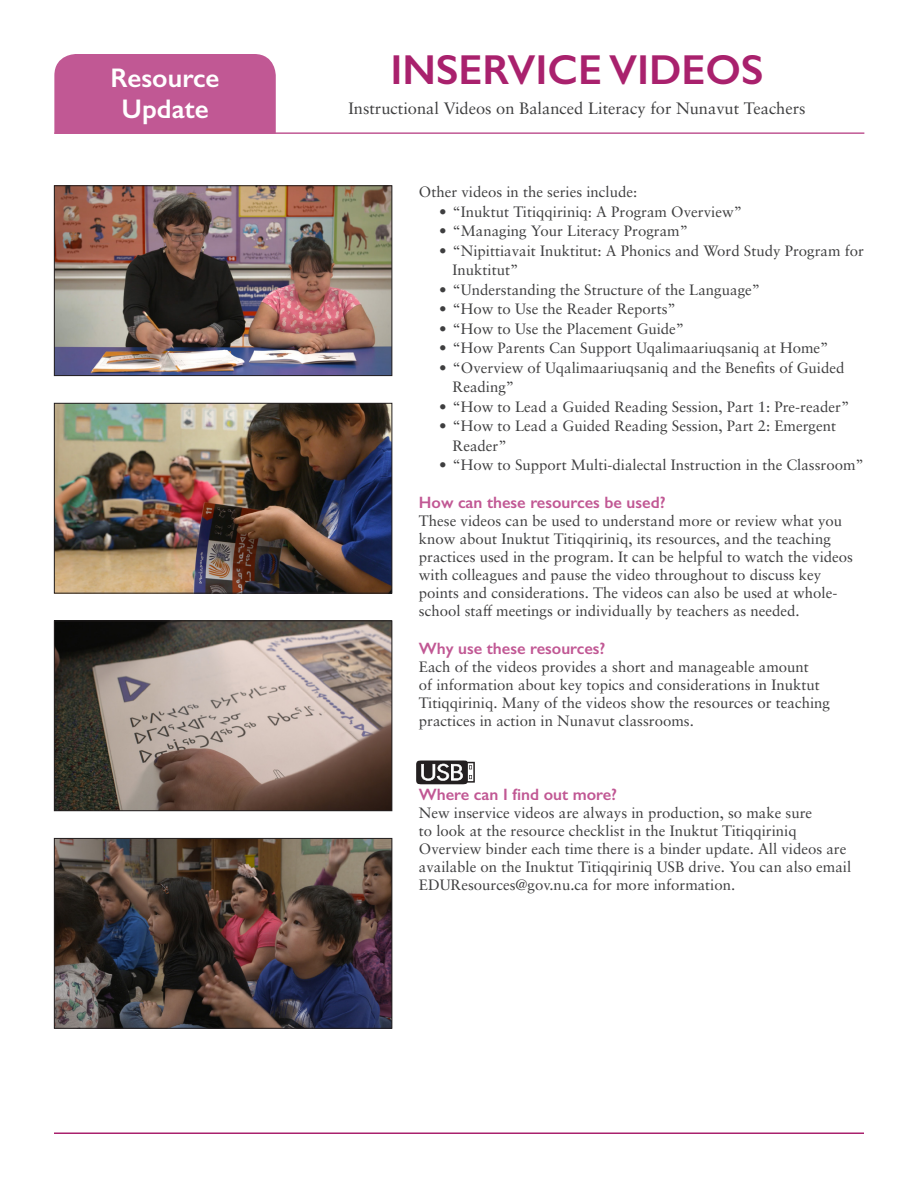
<style>
.page{position:relative;width:918px;height:1188px;background:#fff}
.page>*{position:absolute;margin:0;border:0;box-sizing:border-box;transform-origin:0 0}
.t1{font:600 42px "Gill Sans";color:#a9216d}
.t2{font:600 27px "Gill Sans";color:#fff}
.t3{font:600 16.5px "Gill Sans";color:#c15894}
.t4{font:16.5px "Sabon LT Pro";color:#3e3e3f}
.eng_body_copy{font:15px/18px "Sabon LT Pro";color:#3e3e3f}
</style>
<div class="page">
<hr style="left:54px;top:1132px;width:810px;height:2px;background:#a9216d">
<hr style="left:54px;top:132px;width:810px;height:2px;background:#c15894">
<div style="left:54px;top:54px;width:222px;height:80px;background:#c15894"></div>
<svg style="left:416px;top:760px;width:59px;height:24px"></svg>
<img style="left:56px;top:187px;width:334px;height:187px">
<div style="left:54px;top:185px;width:338px;height:191px;border:1px solid #231f20"></div>
<img style="left:56px;top:405px;width:334px;height:187px">
<div style="left:54px;top:403px;width:338px;height:191px;border:1px solid #231f20"></div>
<img style="left:56px;top:623px;width:334px;height:186px">
<div style="left:54px;top:621px;width:338px;height:190px;border:1px solid #231f20"></div>
<img style="left:56px;top:840px;width:334px;height:187px">
<div style="left:54px;top:838px;width:338px;height:191px;border:1px solid #231f20"></div>
<p class="t2" style="left:111px;top:61px;width:110px">Resource</p>
<p class="t2" style="left:122px;top:93px;width:89px">Update</p>
<p class="t1" style="left:390px;top:45px;width:375px">INSERVICE VIDEOS</p>
<p class="t4" style="left:348px;top:98px;width:459px">Instructional Videos on Balanced Literacy for Nunavut Teachers</p>
<p class="eng_body_copy" style="left:419px;top:183px;width:220px">Other videos in the series include:</p>
<p class="eng_body_copy" style="left:439px;top:202px;width:304px">• “Inuktut Titiqqiriniq: A Program Overview”</p>
<p class="eng_body_copy" style="left:439px;top:222px;width:250px">• “Managing Your Literacy Program”</p>
<p class="eng_body_copy" style="left:453px;top:240px;width:413px;line-height:19.5px;text-indent:-14px">• “Nipittiavait Inuktitut: A Phonics and Word Study Program for<br>Inuktitut”</p>
<p class="eng_body_copy" style="left:439px;top:280px;width:323px">• “Understanding the Structure of the Language”</p>
<p class="eng_body_copy" style="left:439px;top:300px;width:238px">• “How to Use the Reader Reports”</p>
<p class="eng_body_copy" style="left:439px;top:319px;width:247px">• “How to Use the Placement Guide”</p>
<p class="eng_body_copy" style="left:439px;top:339px;width:391px">• “How Parents Can Support Uqalimaariuqsaniq at Home”</p>
<p class="eng_body_copy" style="left:453px;top:357px;width:393px;line-height:19.5px;text-indent:-14px">• “Overview of Uqalimaariuqsaniq and the Benefits of Guided<br>Reading”</p>
<p class="eng_body_copy" style="left:439px;top:397px;width:412px">• “How to Lead a Guided Reading Session, Part 1: Pre-reader”</p>
<p class="eng_body_copy" style="left:453px;top:416px;width:385px;line-height:19.5px;text-indent:-14px">• “How to Lead a Guided Reading Session, Part 2: Emergent<br>Reader”</p>
<p class="eng_body_copy" style="left:439px;top:456px;width:426px">• “How to Support Multi-dialectal Instruction in the Classroom”</p>
<p class="t3" style="left:419px;top:492px;width:248px">How can these resources be used?</p>
<p class="eng_body_copy" style="left:419px;top:511px;width:436px">These videos can be used to understand more or review what you know about Inuktut Titiqqiriniq, its resources, and the teaching practices used in the program. It can be helpful to watch the videos with colleagues and pause the video throughout to discuss key points and considerations. The videos can also be used at whole&shy;school staff meetings or individually by teachers as needed.</p>
<p class="t3" style="left:419px;top:638px;width:188px">Why use these resources?</p>
<p class="eng_body_copy" style="left:419px;top:657px;width:413px">Each of the videos provides a short and manageable amount<br>of information about key topics and considerations in Inuktut Titiqqiriniq. Many of the videos show the resources or teaching practices in action in Nunavut classrooms.</p>
<p class="t3" style="left:419px;top:784px;width:200px">Where can I find out more?</p>
<p class="eng_body_copy" style="left:419px;top:803px;width:395px">New inservice videos are always in production, so make sure</p>
<p class="eng_body_copy" style="left:419px;top:821px;width:379px">to look at the resource checklist in the Inuktut Titiqqiriniq</p>
<p class="eng_body_copy" style="left:419px;top:839px;width:434px">Overview binder each time there is a binder update. All videos are available on the Inuktut Titiqqiriniq USB drive. You can also email<br>EDUResources@gov.nu.ca for more information.</p>
</div>
